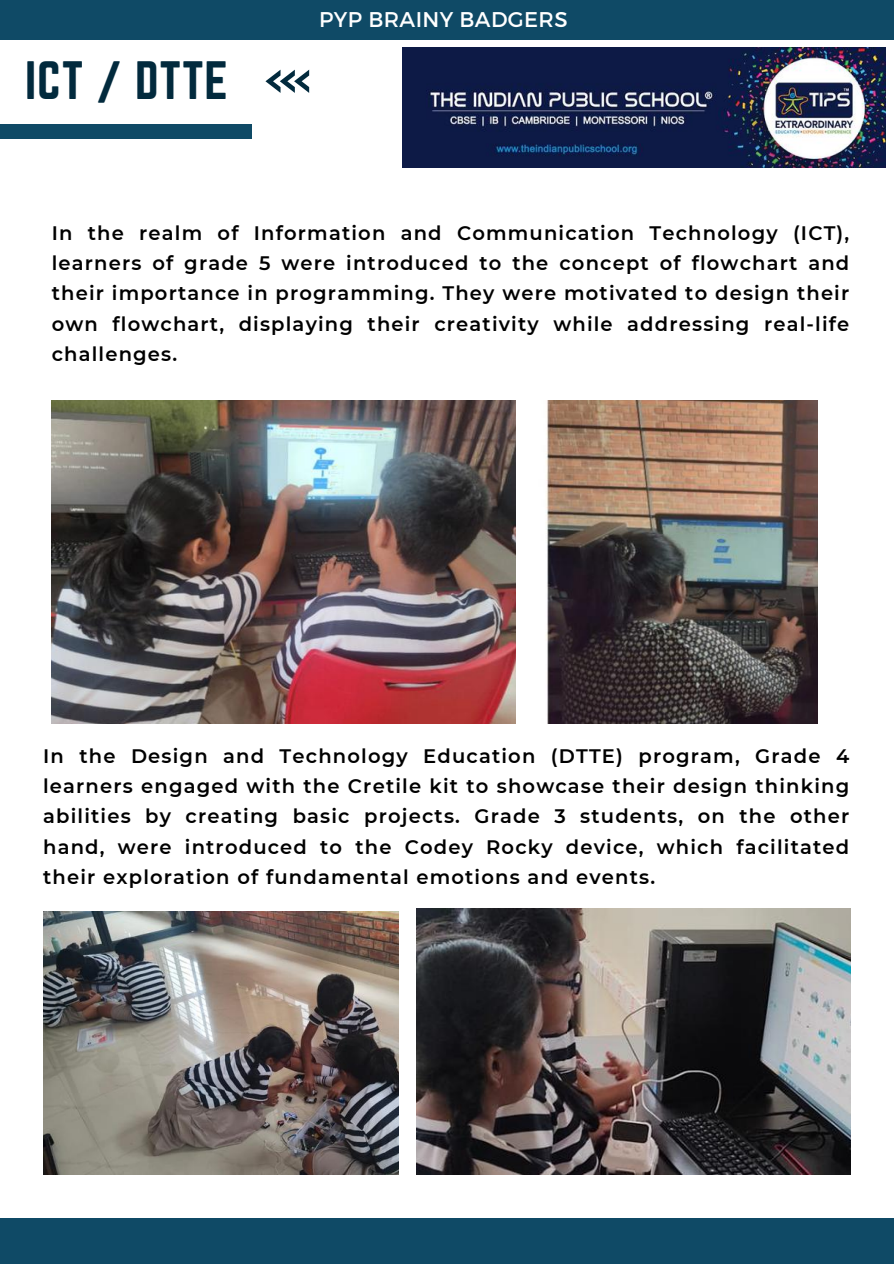
<style>
.page{position:relative;width:894px;height:1264px;background:#fff}
.page>*{position:absolute;margin:0;border:0;box-sizing:border-box;transform-origin:0 0}
.t1{font:47.25px "Norwester";letter-spacing:.015em;color:#022a3d}
.t2{font:21.3px "Montserrat";letter-spacing:.015em;color:#fff}
.t3{font:600 19.5px/30.3px "Montserrat";letter-spacing:.06em;color:#000;text-align:justify}
</style>
<div class="page">
<div style="left:0;top:124px;width:251px;height:14px;background:#0f4a66"></div>
<svg style="left:265px;top:70px;width:44px;height:23px"></svg>
<div style="left:0;top:0;width:893px;height:39px;background:#0f4a66"></div>
<div style="left:0;top:1217px;width:893px;height:46px;background:#0f4a66"></div>
<img style="left:402px;top:47px;width:483px;height:120px">
<img style="left:52px;top:400px;width:463px;height:323px">
<img style="left:546px;top:400px;width:271px;height:323px">
<img style="left:43px;top:911px;width:356px;height:263px">
<img style="left:416px;top:908px;width:434px;height:266px">
<h1 class="t1" style="left:25px;top:52px;width:204px">ICT / DTTE</h1>
<p class="t2" style="left:319px;top:5px;width:250px">PYP BRAINY BADGERS</p>
<p class="t3" style="left:52px;top:217px;width:798px">In the realm of Information and Communication Technology (ICT), learners of grade 5 were introduced to the concept of flowchart and their importance in programming. They were motivated to design their own flowchart, displaying their creativity while addressing real-life challenges.</p>
<p class="t3" style="left:43px;top:740px;width:807px">In the Design and Technology Education (DTTE) program, Grade 4 learners engaged with the Cretile kit to showcase their design thinking abilities by creating basic projects. Grade 3 students, on the other hand, were introduced to the Codey Rocky device, which facilitated their exploration of fundamental emotions and events.</p>
</div>
